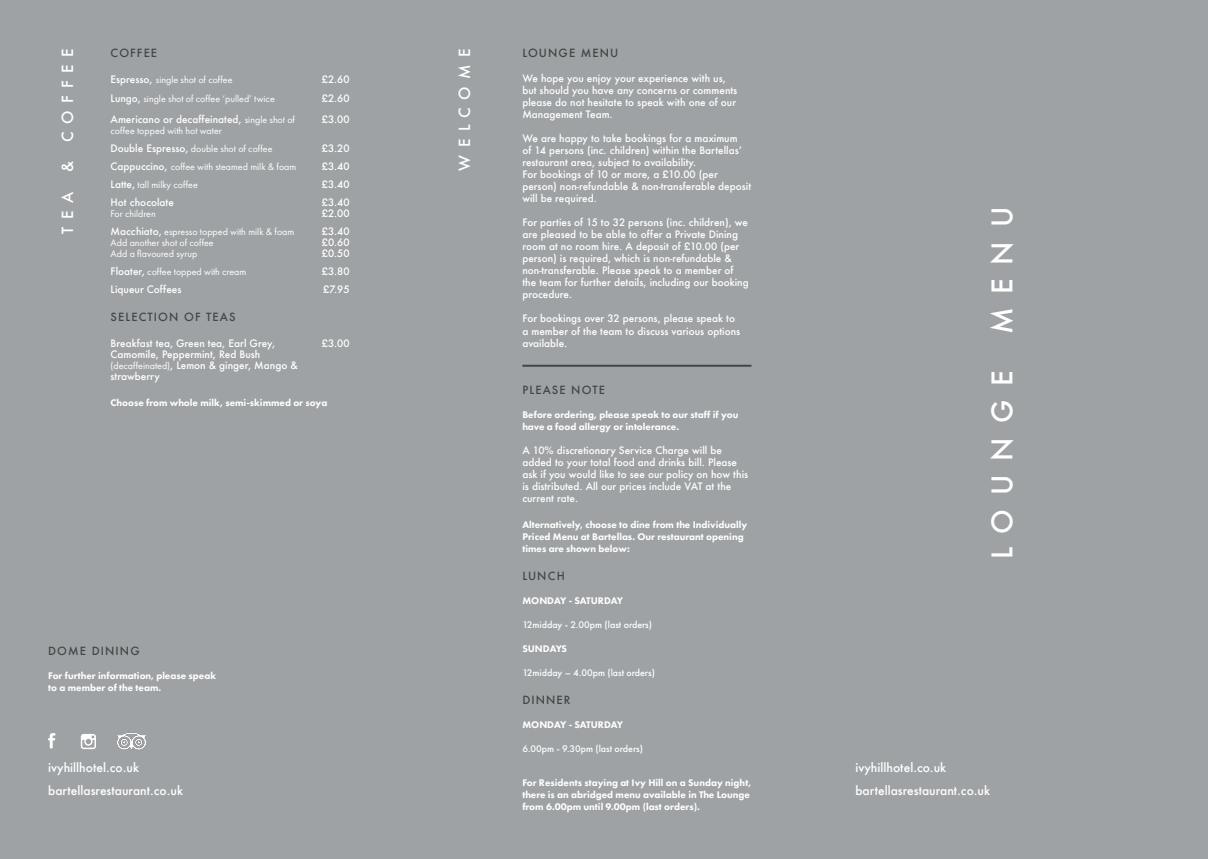
<style>
.page{position:relative;width:1208px;height:859px;background:#9fa2a4}
.page>*{position:absolute;margin:0;border:0;box-sizing:border-box;transform-origin:0 0}
.t1{font:500 27.7px "Futura";letter-spacing:.5em;color:#fff}
.t2{font:500 15px "Futura";letter-spacing:.5em;color:#fff}
.t3{font:500 12px "Futura";color:#fff}
.t4{font:500 11px "Futura";letter-spacing:.1em;color:#444546}
.t5{font:500 11px "Futura";letter-spacing:.1em;color:#434445}
.t6{font:500 10px/12px "Futura";color:#fff}
.t7{font:800 10px/12px "Futura PT";color:#fff}
.t8{font:10px/11px "Futura PT";color:#fff}
.t9{font:500 10px "Futura PT";color:#fff}
.s1{font-family:"Futura";font-weight:500}
.s2{font-family:"Futura PT";font-weight:400}
</style>
<div class="page">
<hr style="left:522px;top:365px;width:229px;height:2px;background:#444546">
<svg style="left:81px;top:734px;width:15px;height:15px"></svg>
<svg style="left:48px;top:733px;width:8px;height:15px"></svg>
<img style="left:118px;top:732px;width:27px;height:18px">
<p class="t2" style="left:57px;top:142px;width:95px;rotate:-90deg">COFFEE</p>
<p class="t2" style="left:57px;top:172px;width:12px;rotate:-90deg">&amp;</p>
<p class="t2" style="left:57px;top:234px;width:43px;rotate:-90deg">TEA</p>
<p class="t4" style="left:111px;top:46px;width:48px">COFFEE</p>
<p class="t8" style="left:111px;top:74px;width:123px"><span class="s1">Espresso,</span> single shot of coffee</p>
<p class="t6" style="left:322px;top:73px;width:29px">£2.60</p>
<p class="t8" style="left:111px;top:93px;width:166px"><span class="s1">Lungo,</span> single shot of coffee ‘pulled’ twice</p>
<p class="t6" style="left:322px;top:92px;width:29px">£2.60</p>
<p class="t8" style="left:111px;top:114px;width:186px"><span class="s1">Americano or decaffeinated,</span> single shot of coffee topped with hot water</p>
<p class="t6" style="left:322px;top:113px;width:29px">£3.00</p>
<p class="t8" style="left:111px;top:143px;width:163px"><span class="s1">Double Espresso,</span> double shot of coffee</p>
<p class="t6" style="left:322px;top:142px;width:29px">£3.20</p>
<p class="t8" style="left:111px;top:161px;width:187px"><span class="s1">Cappuccino,</span> coffee with steamed milk &amp; foam</p>
<p class="t6" style="left:322px;top:160px;width:29px">£3.40</p>
<p class="t8" style="left:111px;top:179px;width:89px"><span class="s1">Latte,</span> tall milky coffee</p>
<p class="t6" style="left:322px;top:178px;width:29px">£3.40</p>
<p class="t6" style="left:111px;top:196px;width:65px">Hot chocolate</p>
<p class="t8" style="left:111px;top:208px;width:47px">For children</p>
<p class="t6" style="left:322px;top:196px;width:29px">£3.40</p>
<p class="t6" style="left:322px;top:207px;width:29px">£2.00</p>
<p class="t8" style="left:111px;top:226px;width:185px"><span class="s1">Macchiato,</span> espresso topped with milk &amp; foam</p>
<p class="t8" style="left:111px;top:237px;width:105px">Add another shot of coffee</p>
<p class="t8" style="left:111px;top:248px;width:88px">Add a flavoured syrup</p>
<p class="t6" style="left:322px;top:225px;width:29px">£3.40</p>
<p class="t6" style="left:322px;top:236px;width:29px">£0.60</p>
<p class="t6" style="left:322px;top:247px;width:29px">£0.50</p>
<p class="t8" style="left:111px;top:266px;width:137px"><span class="s1">Floater,</span> coffee topped with cream</p>
<p class="t6" style="left:322px;top:265px;width:29px">£3.80</p>
<p class="t6" style="left:111px;top:283px;width:72px">Liqueur Coffees</p>
<p class="t6" style="left:323px;top:283px;width:28px">£7.95</p>
<p class="t4" style="left:111px;top:310px;width:126px">SELECTION OF TEAS</p>
<p class="t6" style="left:111px;top:338px;width:189px;line-height:11px">Breakfast tea, Green tea, Earl Grey,<br>Camomile, Peppermint, Red Bush <span class="s2">(decaffeinated)</span>, Lemon &amp; ginger, Mango &amp; strawberry</p>
<p class="t6" style="left:322px;top:338px;width:29px">£3.00</p>
<p class="t7" style="left:111px;top:396px;width:218px">Choose from whole milk, semi-skimmed or soya</p>
<p class="t4" style="left:48px;top:644px;width:93px">DOME DINING</p>
<p class="t7" style="left:48px;top:670px;width:169px">For further information, please speak to a member of the team.</p>
<p class="t2" style="left:454px;top:171px;width:124px;rotate:-90deg">WELCOME</p>
<p class="t5" style="left:522px;top:46px;width:97px">LOUNGE MENU</p>
<p class="t6" style="left:522px;top:73px;width:216px">We hope you enjoy your experience with us, but should you have any concerns or comments please do not hesitate to speak with one of our Management Team.</p>
<p class="t6" style="left:522px;top:133px;width:230px">We are happy to take bookings for a maximum<br>of 14 persons (inc. children) within the Bartellas’ restaurant area, subject to availability.<br>For bookings of 10 or more, a £10.00 (per person) non-refundable &amp; non-transferable deposit will be required.</p>
<p class="t6" style="left:522px;top:217px;width:228px">For parties of 15 to 32 persons (inc. children), we are pleased to be able to offer a Private Dining room at no room hire. A deposit of £10.00 (per person) is required, which is non-refundable &amp; non-transferable. Please speak to a member of the team for further details, including our booking procedure.</p>
<p class="t6" style="left:522px;top:313px;width:219px">For bookings over 32 persons, please speak to a member of the team to discuss various options available.</p>
<p class="t4" style="left:522px;top:382px;width:84px">PLEASE NOTE</p>
<p class="t7" style="left:522px;top:409px;width:218px">Before ordering, please speak to our staff if you have a food allergy or intolerance.</p>
<p class="t6" style="left:522px;top:444px;width:227px">A 10% discretionary Service Charge will be added to your total food and drinks bill. Please ask if you would like to see our policy on how this is distributed. All our prices include VAT at the current rate.</p>
<p class="t7" style="left:522px;top:519px;width:226px">Alternatively, choose to dine from the Individually<br>Priced Menu at Bartellas. Our restaurant opening times are shown below:</p>
<p class="t4" style="left:522px;top:569px;width:44px">LUNCH</p>
<p class="t7" style="left:522px;top:595px;width:102px">MONDAY - SATURDAY</p>
<p class="t9" style="left:522px;top:619px;width:131px">12midday - 2.00pm (last orders)</p>
<p class="t7" style="left:522px;top:643px;width:46px">SUNDAYS</p>
<p class="t9" style="left:522px;top:667px;width:134px">12midday – 4.00pm (last orders)</p>
<p class="t4" style="left:522px;top:692px;width:50px">DINNER</p>
<p class="t7" style="left:522px;top:718px;width:102px">MONDAY - SATURDAY</p>
<p class="t9" style="left:522px;top:742px;width:122px">6.00pm - 9.30pm (last orders)</p>
<p class="t3" style="left:48px;top:760px;width:92px">ivyhillhotel.co.uk</p>
<p class="t3" style="left:855px;top:760px;width:92px">ivyhillhotel.co.uk</p>
<p class="t1" style="left:983px;top:334px;width:129px;rotate:-90deg">MENU</p>
<p class="t1" style="left:983px;top:559px;width:190px;rotate:-90deg">LOUNGE</p>
<p class="t7" style="left:522px;top:777px;width:230px">For Residents staying at Ivy Hill on a Sunday night, there is an abridged menu available in The Lounge from 6.00pm until 9.00pm (last orders).</p>
<p class="t3" style="left:48px;top:782px;width:136px">bartellasrestaurant.co.uk</p>
<p class="t3" style="left:855px;top:782px;width:136px">bartellasrestaurant.co.uk</p>
</div>
